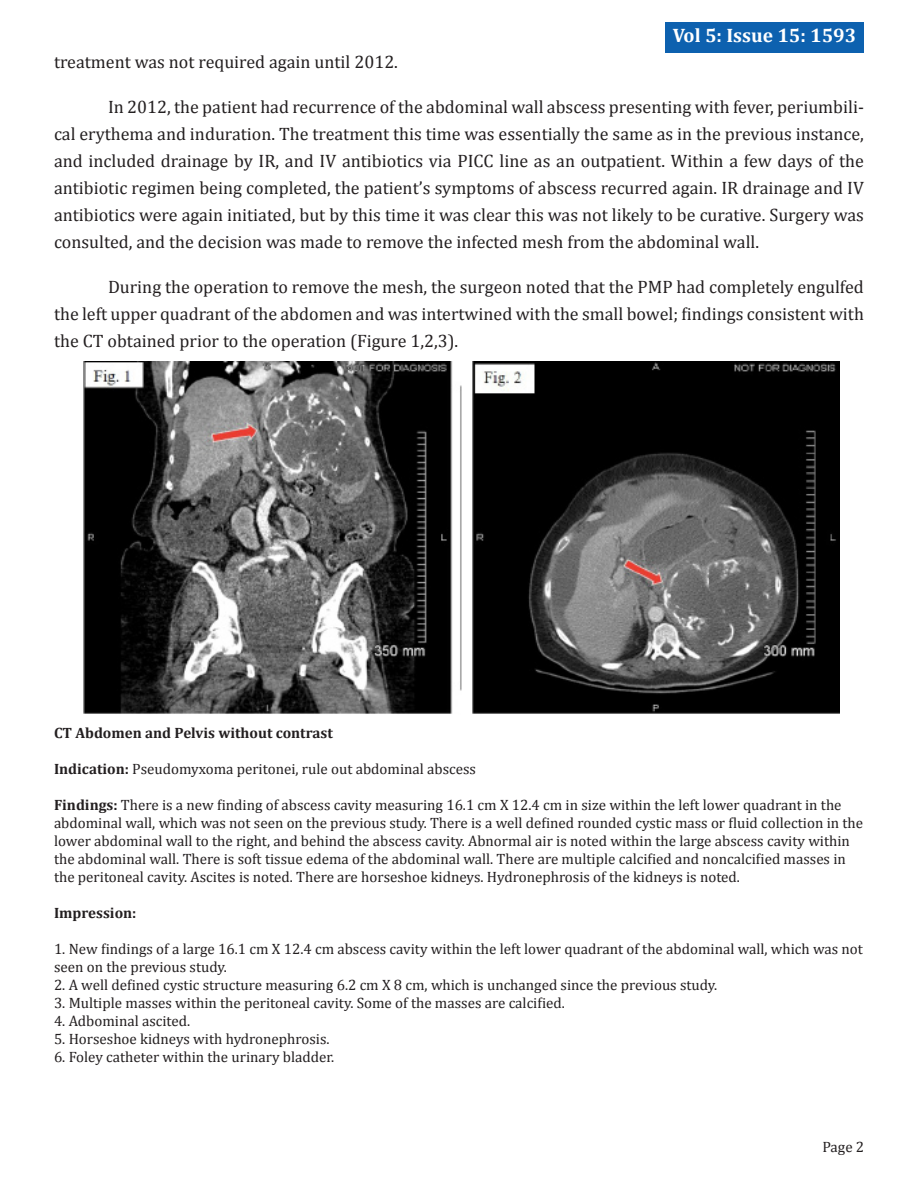
<style>
.page{position:relative;width:918px;height:1188px;background:#fff}
.page>*{position:absolute;margin:0;border:0;box-sizing:border-box;transform-origin:0 0}
.t1{font:700 19.5px "Cambria";color:#fff}
.t2{font:18px/27px "Cambria";color:#231f20;text-align:justify}
.t3{font:15px/18px "Cambria";color:#231f20}
.t4{font:700 15px "Cambria";color:#231f20}
.s1{font-weight:700}
</style>
<div class="page">
<div style="left:666px;top:22px;width:198px;height:30px;background:#0d61af"></div>
<img style="left:83px;top:361px;width:756px;height:353px">
<p class="t1" style="left:673px;top:22px;width:185px">Vol 5: Issue 15: 1593</p>
<p class="t2" style="left:54px;top:48px;width:346px">treatment was not required again until 2012.</p>
<p class="t2" style="left:54px;top:93px;width:812px;text-indent:54px">In 2012, the patient had recurrence of the abdominal wall abscess presenting with fever, periumbili&shy;cal erythema and induration. The treatment this time was essentially the same as in the previous instance, and included drainage by IR, and IV antibiotics via PICC line as an outpatient. Within a few days of the antibiotic regimen being completed, the patient’s symptoms of abscess recurred again. IR drainage and IV antibiotics were again initiated, but by this time it was clear this was not likely to be curative. Surgery was consulted, and the decision was made to remove the infected mesh from the abdominal wall.</p>
<p class="t2" style="left:54px;top:273px;width:812px;text-indent:54px">During the operation to remove the mesh, the surgeon noted that the PMP had completely engulfed the left upper quadrant of the abdomen and was intertwined with the small bowel; findings consistent with the CT obtained prior to the operation (Figure 1,2,3).</p>
<p class="t4" style="left:54px;top:722px;width:280px">CT Abdomen and Pelvis without contrast</p>
<p class="t3" style="left:54px;top:760px;width:424px"><span class="s1">Indication:</span> Pseudomyxoma peritonei, rule out abdominal abscess</p>
<p class="t3" style="left:54px;top:796px;width:811px"><span class="s1">Findings:</span> There is a new finding of abscess cavity measuring 16.1 cm X 12.4 cm in size within the left lower quadrant in the abdominal wall, which was not seen on the previous study. There is a well defined rounded cystic mass or fluid collection in the lower abdominal wall to the right, and behind the abscess cavity. Abnormal air is noted within the large abscess cavity within the abdominal wall. There is soft tissue edema of the abdominal wall. There are multiple calcified and noncalcified masses in the peritoneal cavity. Ascites is noted. There are horseshoe kidneys. Hydronephrosis of the kidneys is noted.</p>
<p class="t4" style="left:54px;top:902px;width:84px">Impression:</p>
<p class="t3" style="left:54px;top:940px;width:810px">1. New findings of a large 16.1 cm X 12.4 cm abscess cavity within the left lower quadrant of the abdominal wall, which was not seen on the previous study.</p>
<p class="t3" style="left:54px;top:976px;width:665px">2. A well defined cystic structure measuring 6.2 cm X 8 cm, which is unchanged since the previous study.</p>
<p class="t3" style="left:54px;top:994px;width:512px">3. Multiple masses within the peritoneal cavity. Some of the masses are calcified.</p>
<p class="t3" style="left:54px;top:1012px;width:138px">4. Adbominal ascited.</p>
<p class="t3" style="left:54px;top:1030px;width:277px">5. Horseshoe kidneys with hydronephrosis.</p>
<p class="t3" style="left:54px;top:1048px;width:282px">6. Foley catheter within the urinary bladder.</p>
<p class="t3" style="left:822px;top:1138px;width:43px">Page 2</p>
</div>
